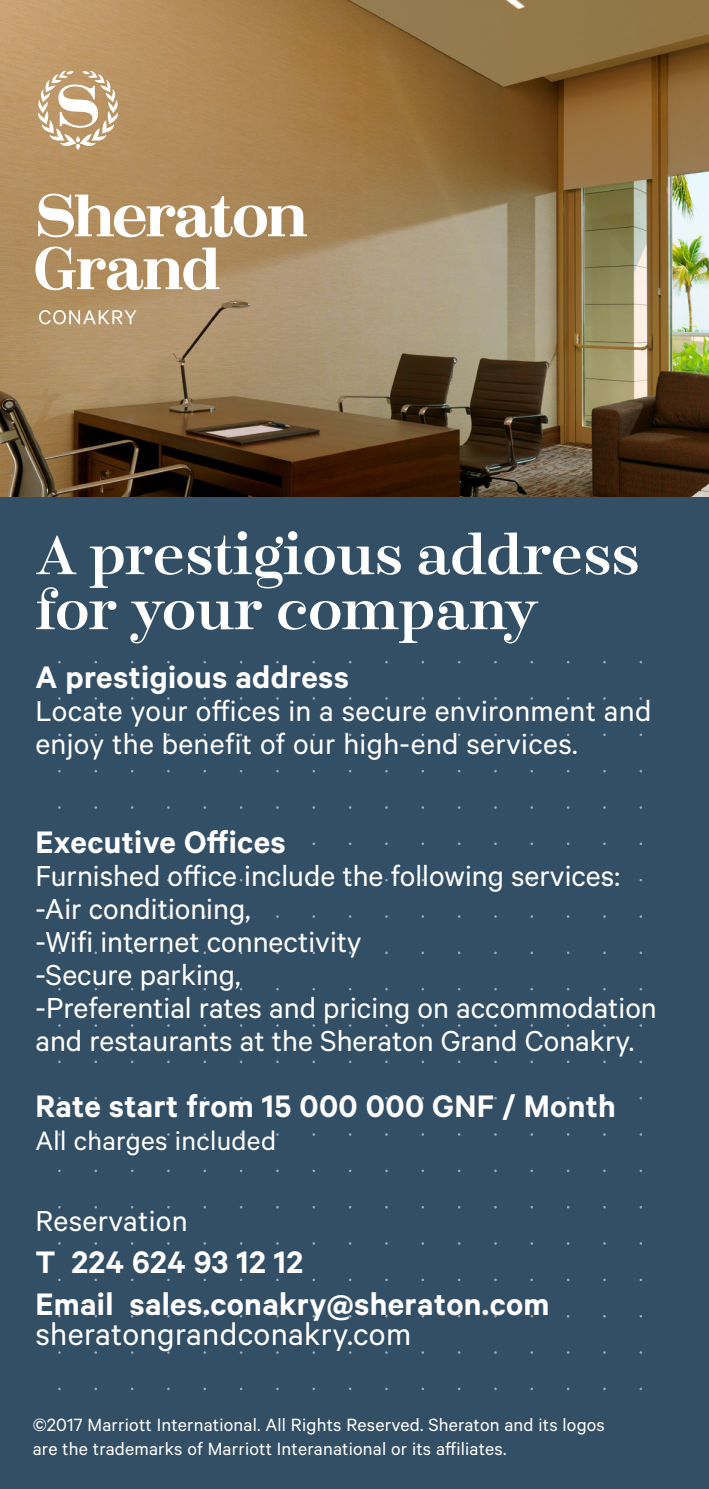
<style>
.page{position:relative;width:709px;height:1489px;background:#fff}
.page>*{position:absolute;margin:0;border:0;box-sizing:border-box;transform-origin:0 0}
.t1{font:55px/55px "Encorpada Sheraton";letter-spacing:-.01em;color:#fff}
.t2{font:600 35px "Calibre";letter-spacing:.01em;color:#fff}
.t3{font:35px "Calibre";letter-spacing:.01em;color:#fff}
.t4{font:32.5px/33px "Calibre";color:#fff}
.t5{font:30px "Calibre";letter-spacing:.01em;color:#fff}
.t6{font:20px/24px "Calibre";letter-spacing:.01em;color:#fff}
</style>
<div class="page">
<div style="left:0;top:0;width:709px;height:1488px;background:#334f66"></div>
<img style="left:0;top:0;width:709px;height:496px">
<svg style="left:39px;top:310px;width:97px;height:14px"></svg>
<svg style="left:38px;top:193px;width:107px;height:44px;background:#d0ba9e"></svg>
<svg style="left:147px;top:196px;width:120px;height:41px;background:#ccb79b"></svg>
<svg style="left:268px;top:205px;width:39px;height:31px"></svg>
<svg style="left:38px;top:71px;width:80px;height:79px;background:#ceb290"></svg>
<svg style="left:35px;top:246px;width:108px;height:44px;background:#cab394"></svg>
<svg style="left:144px;top:247px;width:75px;height:43px;background:#cfbba1"></svg>
<p class="t1" style="left:35px;top:527px;width:606px">A prestigious address for your company</p>
<p class="t2" style="left:35px;top:656px;width:315px">A prestigious address</p>
<p class="t4" style="left:35px;top:693px;width:617px">Locate your offices in a secure environment and enjoy the benefit of our high-end services.</p>
<p class="t2" style="left:35px;top:821px;width:252px">Executive Offices</p>
<p class="t4" style="left:35px;top:858px;width:586px">Furnished office include the following services:</p>
<p class="t4" style="left:35px;top:891px;width:217px">-Air conditioning,</p>
<p class="t4" style="left:35px;top:924px;width:328px">-Wifi internet connectivity</p>
<p class="t4" style="left:35px;top:957px;width:207px">-Secure parking,</p>
<p class="t4" style="left:35px;top:990px;width:623px">-Preferential rates and pricing on accommodation and restaurants at the Sheraton Grand Conakry.</p>
<p class="t2" style="left:35px;top:1085px;width:582px">Rate start from 15 000 000 GNF / Month</p>
<p class="t5" style="left:35px;top:1123px;width:242px">All charges included</p>
<p class="t4" style="left:35px;top:1203px;width:154px">Reservation</p>
<p class="t2" style="left:35px;top:1241px;width:269px">T 224 624 93 12 12</p>
<p class="t2" style="left:35px;top:1283px;width:515px">Email sales.conakry@sheraton.com</p>
<p class="t3" style="left:35px;top:1313px;width:377px">sheratongrandconakry.com</p>
<p class="t6" style="left:33px;top:1411px;width:573px">©2017 Marriott International. All Rights Reserved. Sheraton and its logos are the trademarks of Marriott Interanational or its affiliates.</p>
</div>
